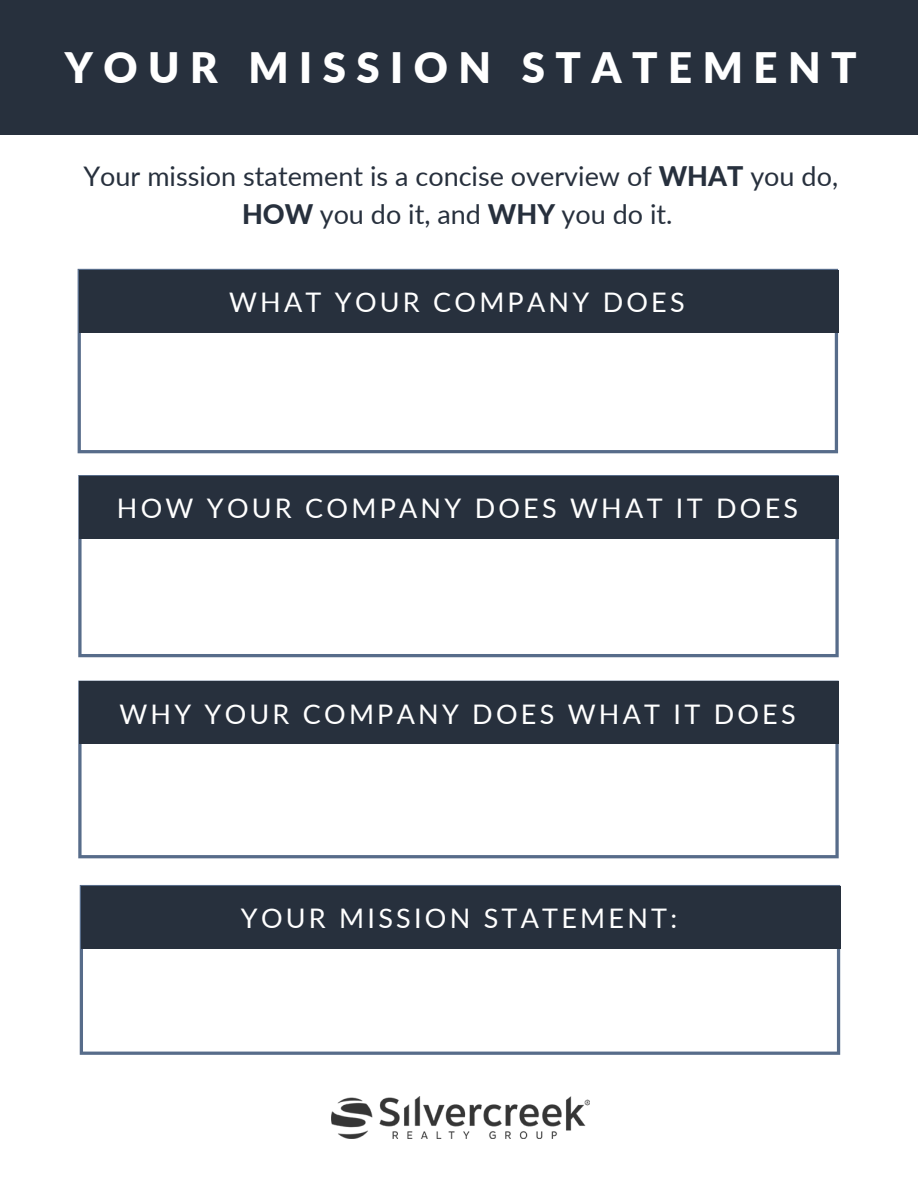
<style>
.page{position:relative;width:918px;height:1188px;background:#fff}
.page>*{position:absolute;margin:0;border:0;box-sizing:border-box;transform-origin:0 0}
.t1{font:900 42px "Lato";letter-spacing:.25em;color:#fff}
.t2{font:27px "Lato";letter-spacing:.12em;color:#fff}
.t3{font:27px/37.2px "Lato";color:#27303d;text-align:center}
.s1{font-weight:800}
</style>
<div class="page">
<div style="left:0;top:0;width:918px;height:135px;background:#27303d"></div>
<svg style="left:78px;top:269px;width:760px;height:184px"></svg>
<div style="left:79px;top:270px;width:759px;height:63px;background:#27303d"></div>
<svg style="left:78px;top:475px;width:761px;height:182px"></svg>
<div style="left:80px;top:476px;width:759px;height:63px;background:#27303d"></div>
<svg style="left:78px;top:681px;width:761px;height:177px"></svg>
<div style="left:80px;top:681px;width:759px;height:63px;background:#27303d"></div>
<svg style="left:80px;top:885px;width:760px;height:170px"></svg>
<div style="left:81px;top:886px;width:759px;height:63px;background:#27303d"></div>
<img style="left:331px;top:1096px;width:258px;height:43px">
<p class="t1" style="left:65px;top:41px;width:794px">YOUR MISSION STATEMENT</p>
<p class="t3" style="left:83px;top:157px;width:756px">Your mission statement is a concise overview of <span class="s1">WHAT</span> you do,<br><span class="s1">HOW</span> you do it, and <span class="s1">WHY</span> you do it.</p>
<p class="t2" style="left:229px;top:285px;width:457px">WHAT YOUR COMPANY DOES</p>
<p class="t2" style="left:117px;top:492px;width:683px">HOW YOUR COMPANY DOES WHAT IT DOES</p>
<p class="t2" style="left:119px;top:697px;width:678px">WHY YOUR COMPANY DOES WHAT IT DOES</p>
<p class="t2" style="left:241px;top:901px;width:438px">YOUR MISSION STATEMENT:</p>
</div>
